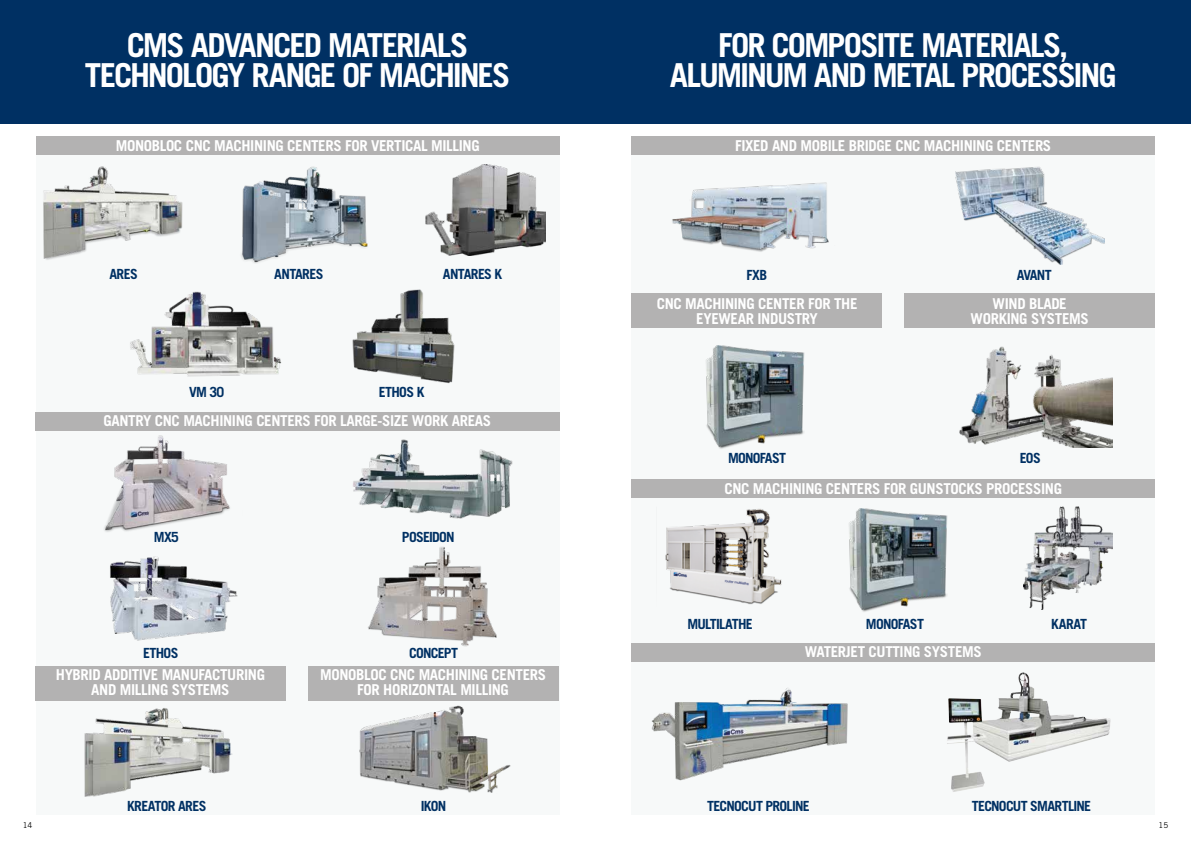
<style>
.page{position:relative;width:1191px;height:842px;background:#fff}
.page>*{position:absolute;margin:0;border:0;box-sizing:border-box;transform-origin:0 0}
.t1{font:700 33px/30.6px "Trade Gothic LT Std";letter-spacing:-.06em;color:#fff;text-align:center}
.t2{font:700 15px/15px "Trade Gothic LT Std";letter-spacing:-.025em;color:#fff;text-align:center}
.t3{font:700 14px "Trade Gothic LT Std";letter-spacing:-.05em;color:#003063}
.t4{font:8px "Trade Gothic LT Std";color:#000}
</style>
<div class="page">
<div style="left:0;top:0;width:1191px;height:123px;background:#003063"></div>
<div style="left:36px;top:136px;width:523px;height:678px;background:#f7f9f9"></div>
<img style="left:425px;top:164px;width:120px;height:92px">
<img style="left:352px;top:289px;width:103px;height:95px">
<img style="left:241px;top:166px;width:127px;height:97px">
<img style="left:353px;top:439px;width:160px;height:80px">
<img style="left:104px;top:435px;width:126px;height:97px">
<img style="left:368px;top:547px;width:129px;height:100px">
<img style="left:110px;top:556px;width:128px;height:85px">
<div style="left:36px;top:136px;width:523px;height:18px;background:#b3b2b2"></div>
<div style="left:35px;top:412px;width:524px;height:18px;background:#b3b2b2"></div>
<img style="left:43px;top:166px;width:140px;height:94px">
<div style="left:631px;top:136px;width:524px;height:678px;background:#f7f9f9"></div>
<img style="left:706px;top:346px;width:98px;height:103px">
<img style="left:959px;top:346px;width:153px;height:102px">
<img style="left:672px;top:182px;width:157px;height:70px">
<img style="left:665px;top:509px;width:117px;height:96px">
<img style="left:1023px;top:506px;width:89px;height:103px">
<img style="left:955px;top:166px;width:149px;height:99px">
<img style="left:849px;top:509px;width:98px;height:103px">
<div style="left:631px;top:136px;width:524px;height:18px;background:#b3b2b2"></div>
<div style="left:631px;top:294px;width:251px;height:34px;background:#b3b2b2"></div>
<div style="left:904px;top:294px;width:251px;height:34px;background:#b3b2b2"></div>
<div style="left:308px;top:666px;width:250px;height:34px;background:#b3b2b2"></div>
<div style="left:35px;top:666px;width:251px;height:34px;background:#b3b2b2"></div>
<img style="left:353px;top:700px;width:161px;height:93px">
<img style="left:77px;top:700px;width:161px;height:97px">
<div style="left:631px;top:480px;width:524px;height:18px;background:#b3b2b2"></div>
<div style="left:631px;top:643px;width:524px;height:18px;background:#b3b2b2"></div>
<img style="left:130px;top:291px;width:152px;height:86px">
<img style="left:651px;top:688px;width:197px;height:93px">
<img style="left:947px;top:672px;width:163px;height:120px">
<h1 class="t1" style="left:85px;top:29px;width:427px">CMS ADVANCED MATERIALS<br>TECHNOLOGY RANGE OF MACHINES</h1>
<h1 class="t1" style="left:670px;top:29px;width:448px">FOR COMPOSITE MATERIALS,<br>ALUMINUM AND METAL PROCESSING</h1>
<p class="t2" style="left:116px;top:138px;width:365px">MONOBLOC CNC MACHINING CENTERS FOR VERTICAL MILLING</p>
<p class="t3" style="left:109px;top:265px;width:30px">ARES</p>
<p class="t3" style="left:274px;top:265px;width:51px">ANTARES</p>
<p class="t3" style="left:189px;top:384px;width:37px">VM 30</p>
<p class="t3" style="left:443px;top:265px;width:61px">ANTARES K</p>
<p class="t3" style="left:379px;top:384px;width:47px">ETHOS K</p>
<p class="t2" style="left:103px;top:413px;width:389px">GANTRY CNC MACHINING CENTERS FOR LARGE-SIZE WORK AREAS</p>
<p class="t3" style="left:154px;top:528px;width:27px">MX5</p>
<p class="t3" style="left:402px;top:528px;width:54px">POSEIDON</p>
<p class="t3" style="left:143px;top:644px;width:37px">ETHOS</p>
<p class="t2" style="left:56px;top:667px;width:211px">HYBRID ADDITIVE MANUFACTURING<br>AND MILLING SYSTEMS</p>
<p class="t3" style="left:409px;top:644px;width:51px">CONCEPT</p>
<p class="t2" style="left:320px;top:667px;width:227px">MONOBLOC CNC MACHINING CENTERS<br>FOR HORIZONTAL MILLING</p>
<p class="t3" style="left:127px;top:797px;width:81px">KREATOR ARES</p>
<p class="t3" style="left:421px;top:797px;width:27px">IKON</p>
<p class="t2" style="left:735px;top:138px;width:318px">FIXED AND MOBILE BRIDGE CNC MACHINING CENTERS</p>
<p class="t3" style="left:746px;top:266px;width:22px">FXB</p>
<p class="t3" style="left:1017px;top:266px;width:36px">AVANT</p>
<p class="t2" style="left:656px;top:296px;width:202px">CNC MACHINING CENTER FOR THE<br>EYEWEAR INDUSTRY</p>
<p class="t2" style="left:970px;top:296px;width:120px">WIND BLADE<br>WORKING SYSTEMS</p>
<p class="t3" style="left:728px;top:450px;width:59px">MONOFAST</p>
<p class="t3" style="left:1019px;top:450px;width:23px">EOS</p>
<p class="t2" style="left:724px;top:481px;width:339px">CNC MACHINING CENTERS FOR GUNSTOCKS PROCESSING</p>
<p class="t3" style="left:687px;top:615px;width:67px">MULTILATHE</p>
<p class="t3" style="left:866px;top:615px;width:59px">MONOFAST</p>
<p class="t2" style="left:804px;top:644px;width:178px">WATERJET CUTTING SYSTEMS</p>
<p class="t3" style="left:1051px;top:615px;width:37px">KARAT</p>
<p class="t3" style="left:707px;top:797px;width:104px">TECNOCUT PROLINE</p>
<p class="t3" style="left:971px;top:797px;width:121px">TECNOCUT SMARTLINE</p>
<p class="t4" style="left:23px;top:820px;width:11px">14</p>
<p class="t4" style="left:1158px;top:820px;width:11px">15</p>
</div>
